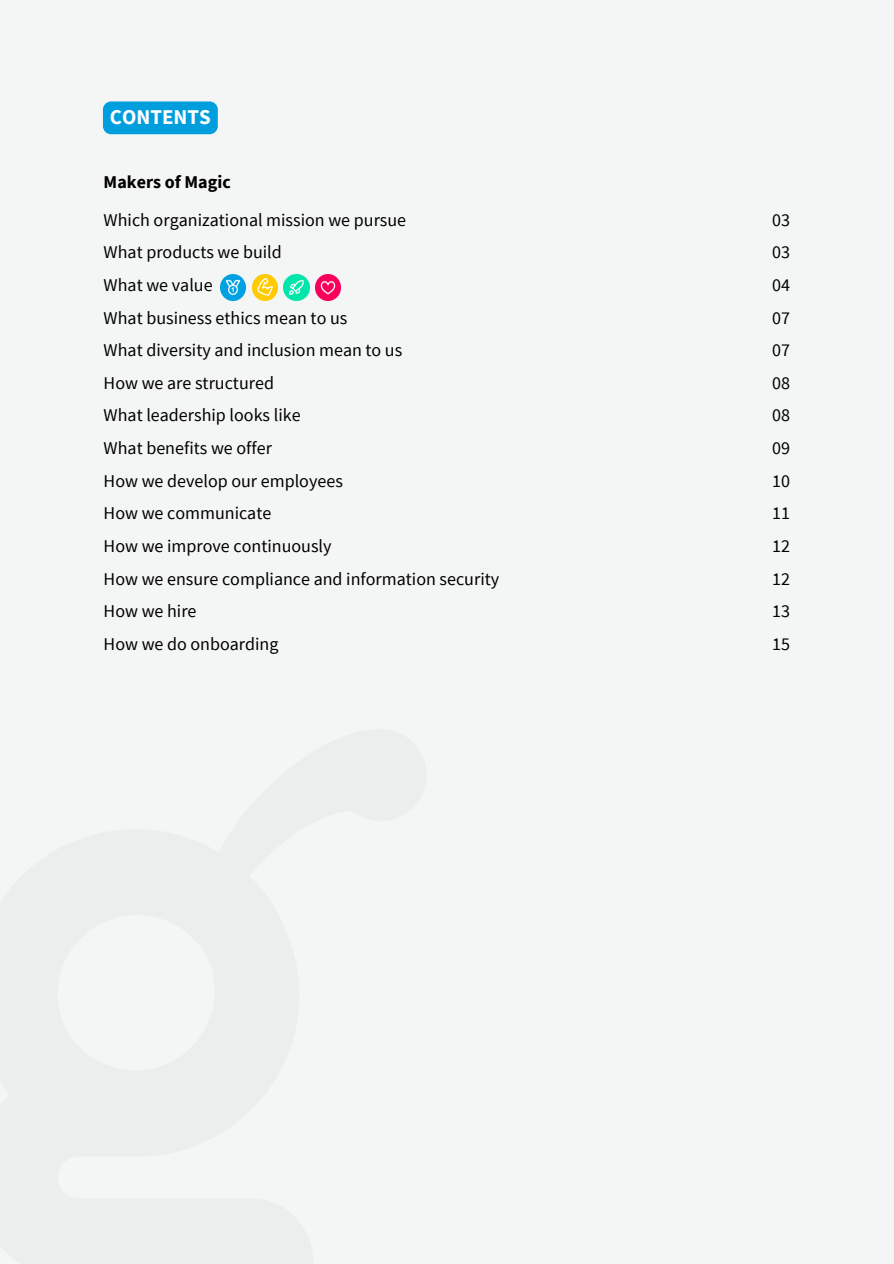
<style>
.page{position:relative;width:894px;height:1264px;background:#fff}
.page>*{position:absolute;margin:0;border:0;box-sizing:border-box;transform-origin:0 0}
.t1{font:700 21px "Source Sans Pro";color:#fff}
.t2{font:18px "Source Sans Pro";color:#000}
.t3{font:700 18px "Source Sans Pro";color:#000}
</style>
<div class="page">
<div style="left:0;top:0;width:893px;height:1263px;background:#f4f5f5"></div>
<img style="left:284px;top:275px;width:25px;height:25px">
<img style="left:315px;top:275px;width:26px;height:25px">
<img style="left:220px;top:275px;width:26px;height:25px">
<img style="left:252px;top:275px;width:26px;height:25px">
<div style="left:103px;top:101px;width:115px;height:33px;background:#009edc;border-radius:8px"></div>
<p class="t1" style="left:110px;top:103px;width:102px">CONTENTS</p>
<p class="t3" style="left:104px;top:170px;width:129px">Makers of Magic</p>
<h1 class="t2" style="left:104px;top:208px;width:304px">Which organizational mission we pursue</h1>
<h2 class="t2" style="left:104px;top:240px;width:180px">What products we build</h2>
<p class="t2" style="left:104px;top:273px;width:110px">What we value</p>
<p class="t2" style="left:104px;top:306px;width:245px">What business ethics mean to us</p>
<p class="t2" style="left:104px;top:338px;width:300px">What diversity and inclusion mean to us</p>
<p class="t2" style="left:104px;top:371px;width:172px">How we are structured</p>
<p class="t2" style="left:104px;top:404px;width:198px">What leadership looks like</p>
<p class="t2" style="left:104px;top:436px;width:170px">What benefits we offer</p>
<p class="t2" style="left:104px;top:469px;width:241px">How we develop our employees</p>
<p class="t2" style="left:104px;top:501px;width:169px">How we communicate</p>
<p class="t2" style="left:104px;top:534px;width:229px">How we improve continuously</p>
<p class="t2" style="left:104px;top:567px;width:397px">How we ensure compliance and information security</p>
<p class="t2" style="left:104px;top:599px;width:94px">How we hire</p>
<p class="t2" style="left:104px;top:632px;width:176px">How we do onboarding</p>
<p class="t2" style="left:772px;top:208px;width:19px">03</p>
<p class="t2" style="left:772px;top:240px;width:19px">03</p>
<p class="t2" style="left:772px;top:273px;width:19px">04</p>
<p class="t2" style="left:772px;top:306px;width:19px">07</p>
<p class="t2" style="left:772px;top:338px;width:19px">07</p>
<p class="t2" style="left:772px;top:371px;width:19px">08</p>
<p class="t2" style="left:772px;top:404px;width:19px">08</p>
<p class="t2" style="left:772px;top:436px;width:19px">09</p>
<p class="t2" style="left:772px;top:469px;width:19px">10</p>
<p class="t2" style="left:772px;top:501px;width:19px">11</p>
<p class="t2" style="left:772px;top:534px;width:19px">12</p>
<p class="t2" style="left:772px;top:567px;width:19px">12</p>
<p class="t2" style="left:772px;top:599px;width:19px">13</p>
<p class="t2" style="left:772px;top:632px;width:19px">15</p>
</div>
